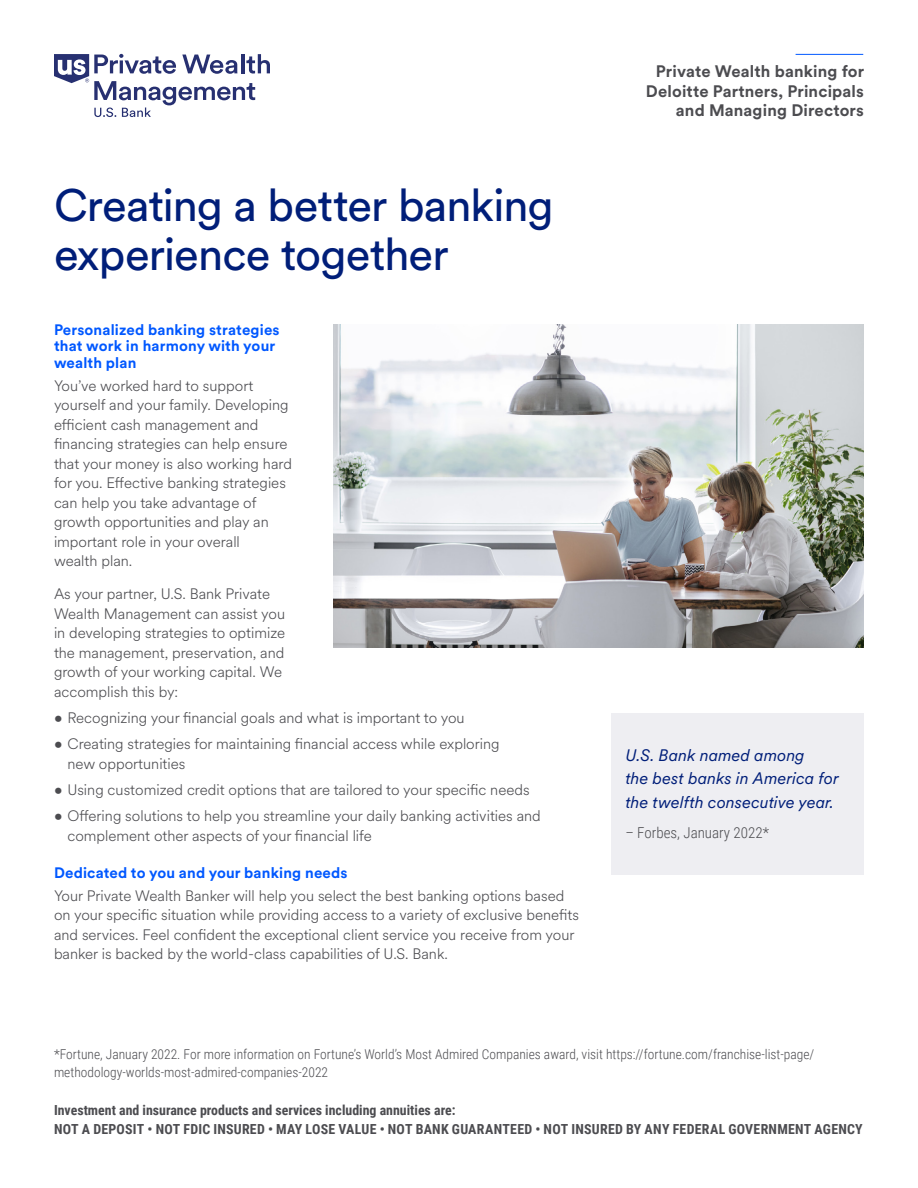
<style>
.page{position:relative;width:918px;height:1188px;background:#fff}
.page>*{position:absolute;margin:0;border:0;box-sizing:border-box;transform-origin:0 0}
.headline_-_H1{font:45px/49.5px "U.S.Bank Circular";letter-spacing:-.02em;color:#001e79}
.page_header_H2{font:700 16.5px/19.5px "U.S.Bank Circular";letter-spacing:.01em;color:#4c4c50;text-align:right}
.Accolade{font:italic 16.5px/23.4px "U.S.Bank Circular";color:#001e79}
.body_copy_-_P{font:300 15px/19.5px "U.S.Bank Circular";color:#4c4c50}
.bullet_-_P{font:300 15px/19.5px "U.S.Bank Circular";color:#4c4c50}
.body_copy_pre_bullet{font:300 15px/19.5px "U.S.Bank Circular";color:#4c4c50}
.bullet_last_-_P{font:300 15px/19.5px "U.S.Bank Circular";color:#4c4c50}
.body_head-blue_-_H3{font:700 15px/16.5px "U.S.Bank Circular";letter-spacing:.01em;color:#0058ff}
.Accolade_attribution{font:300 15px "Roboto Condensed";color:#4c4c50}
.NNM_Disclosure{font:700 13.8px "Roboto Condensed";letter-spacing:.005em;color:#4c4c50}
.t1{font:300 13.5px/17.2px "Roboto Condensed";color:#4c4c50}
</style>
<div class="page">
<svg style="left:54px;top:54px;width:216px;height:63px"></svg>
<img style="left:333px;top:324px;width:531px;height:324px">
<hr style="left:796px;top:54px;width:67px;height:1px;background:#0058ff">
<div style="left:612px;top:713px;width:252px;height:162px;background:#eeeef2"></div>
<h1 class="headline_-_H1" style="left:54px;top:178px;width:501px">Creating a better banking experience together</h1>
<h3 class="body_head-blue_-_H3" style="left:54px;top:321px;width:227px">Personalized banking strategies that work in harmony with your wealth plan</h3>
<p class="body_copy_-_P" style="left:54px;top:375px;width:240px">You’ve worked hard to support yourself and your family. Developing efficient cash management and financing strategies can help ensure that your money is also working hard for you. Effective banking strategies can help you take advantage of growth opportunities and play an important role in your overall<br>wealth plan.</p>
<p class="body_copy_pre_bullet" style="left:54px;top:584px;width:233px">As your partner, U.S. Bank Private<br>Wealth Management can assist you in developing strategies to optimize the management, preservation, and growth of your working capital. We accomplish this by:</p>
<p class="bullet_-_P" style="left:54px;top:708px;width:412px">• Recognizing your financial goals and what is important to you</p>
<p class="bullet_-_P" style="left:68px;top:734px;width:434px;text-indent:-14px">• Creating strategies for maintaining financial access while exploring new opportunities</p>
<p class="bullet_-_P" style="left:54px;top:780px;width:477px">• Using customized credit options that are tailored to your specific needs</p>
<p class="bullet_last_-_P" style="left:68px;top:806px;width:475px;text-indent:-14px">• Offering solutions to help you streamline your daily banking activities and complement other aspects of your financial life</p>
<h3 class="body_head-blue_-_H3" style="left:54px;top:864px;width:295px">Dedicated to you and your banking needs</h3>
<p class="body_copy_-_P" style="left:54px;top:885px;width:527px">Your Private Wealth Banker will help you select the best banking options based on your specific situation while providing access to a variety of exclusive benefits and services. Feel confident the exceptional client service you receive from your banker is backed by the world-class capabilities of U.S. Bank.</p>
<p class="page_header_H2" style="left:646px;top:61px;width:220px">Private Wealth banking for<br>Deloitte Partners, Principals and Managing Directors</p>
<h2 class="Accolade" style="left:625px;top:743px;width:215px">U.S. Bank named among<br>the best banks in America for the twelfth consecutive year.</h2>
<p class="Accolade_attribution" style="left:625px;top:823px;width:145px">– Forbes, January 2022*</p>
<p class="t1" style="left:54px;top:1045px;width:762px">*Fortune, January 2022. For more information on Fortune’s World’s Most Admired Companies award, visit https://fortune.com/franchise-list-page/ methodology-worlds-most-admired-companies-2022</p>
<p class="NNM_Disclosure" style="left:54px;top:1101px;width:403px">Investment and insurance products and services including annuities are:</p>
<p class="NNM_Disclosure" style="left:54px;top:1119px;width:810px">NOT A DEPOSIT • NOT FDIC INSURED • MAY LOSE VALUE • NOT BANK GUARANTEED • NOT INSURED BY ANY FEDERAL GOVERNMENT AGENCY</p>
</div>
